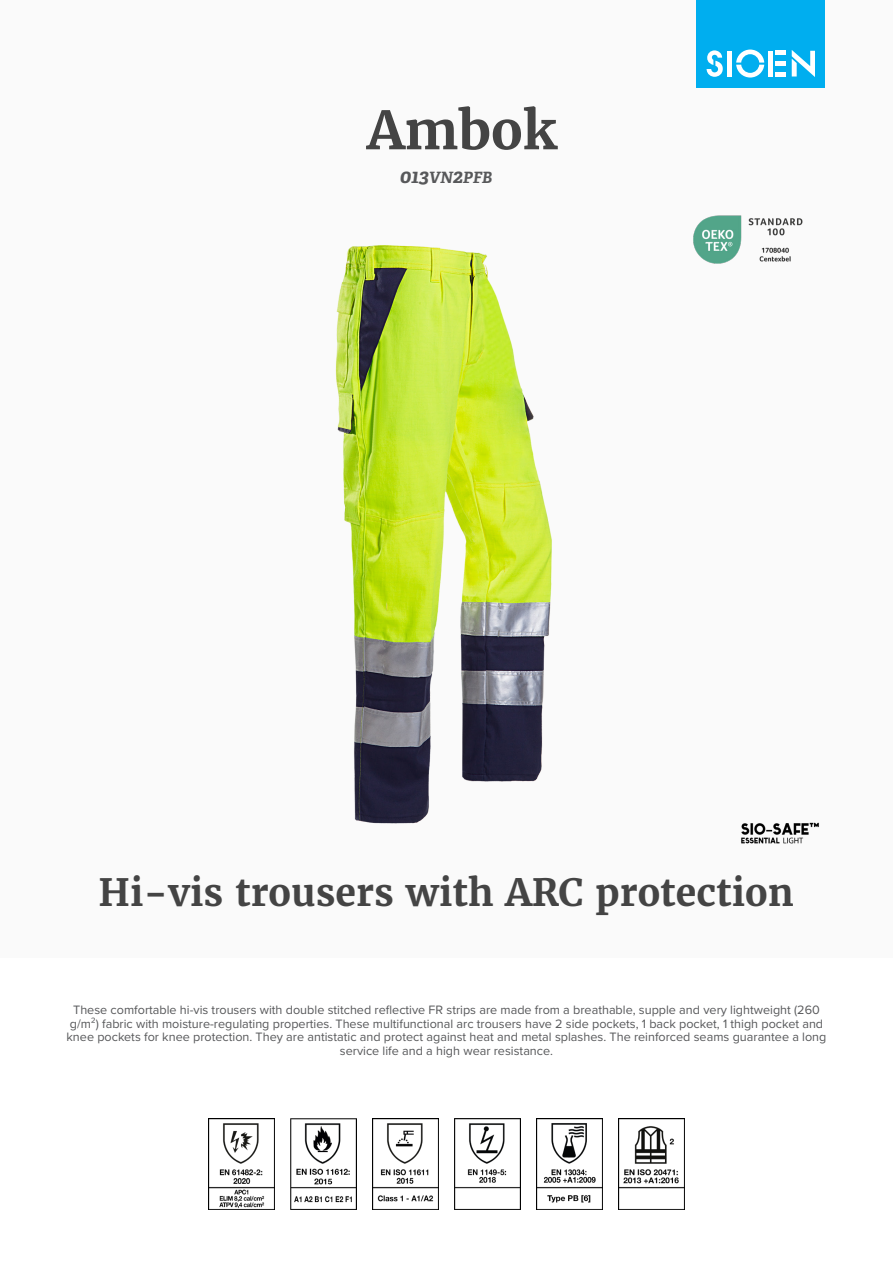
<style>
.page{position:relative;width:893px;height:1263px;background:#fff}
.page>*{position:absolute;margin:0;border:0;box-sizing:border-box;transform-origin:0 0}
.product_name{font:700 52.5px "Merriweather";color:#444}
.product_h2{font:700 37.5px "Merriweather";color:#444}
.product_ref{font:italic 700 15.6px "Adelle";color:#57585a}
.product_description{font:12.6px/13.6px "Proxima Nova";color:#57585a;text-align:center}
.s1{font-size:19.5px}
</style>
<div class="page">
<div style="left:0;top:0;width:893px;height:957px;background:#fafafa"></div>
<div style="left:697px;top:0;width:128px;height:88px;background:#00aeef"></div>
<svg style="left:707px;top:50px;width:16px;height:27px"></svg>
<svg style="left:736px;top:50px;width:28px;height:28px"></svg>
<div style="left:727px;top:51px;width:5px;height:26px;background:#fff"></div>
<div style="left:768px;top:51px;width:5px;height:26px;background:#fff"></div>
<div style="left:775px;top:72px;width:11px;height:5px;background:#fff"></div>
<div style="left:775px;top:61px;width:11px;height:5px;background:#fff"></div>
<hr style="left:775px;top:51px;width:11px;height:4px;background:#fff">
<svg style="left:792px;top:50px;width:23px;height:27px"></svg>
<img style="left:741px;top:822px;width:78px;height:22px">
<img style="left:693px;top:215px;width:110px;height:49px">
<img style="left:208px;top:1118px;width:66px;height:92px">
<img style="left:290px;top:1118px;width:67px;height:92px">
<img style="left:372px;top:1118px;width:66px;height:92px">
<img style="left:454px;top:1118px;width:67px;height:92px">
<img style="left:536px;top:1118px;width:67px;height:92px">
<img style="left:618px;top:1118px;width:67px;height:92px">
<img style="left:335px;top:245px;width:217px;height:579px">
<p class="product_name" style="left:367px;top:97px;width:192px">Ambok</p>
<p class="product_ref" style="left:400px;top:168px;width:94px"><span class="s1">013</span>VN<span class="s1">2</span>PFB</p>
<p class="product_h2" style="left:98px;top:868px;width:697px">Hi-vis trousers with ARC protection</p>
<p class="product_description" style="left:66px;top:1002px;width:761px">These comfortable hi-vis trousers with double stitched reflective FR strips are made from a breathable, supple and very lightweight (260 g/m²) fabric with moisture-regulating properties. These multifunctional arc trousers have 2 side pockets, 1 back pocket, 1 thigh pocket and knee pockets for knee protection. They are antistatic and protect against heat and metal splashes. The reinforced seams guarantee a long service life and a high wear resistance.</p>
</div>
